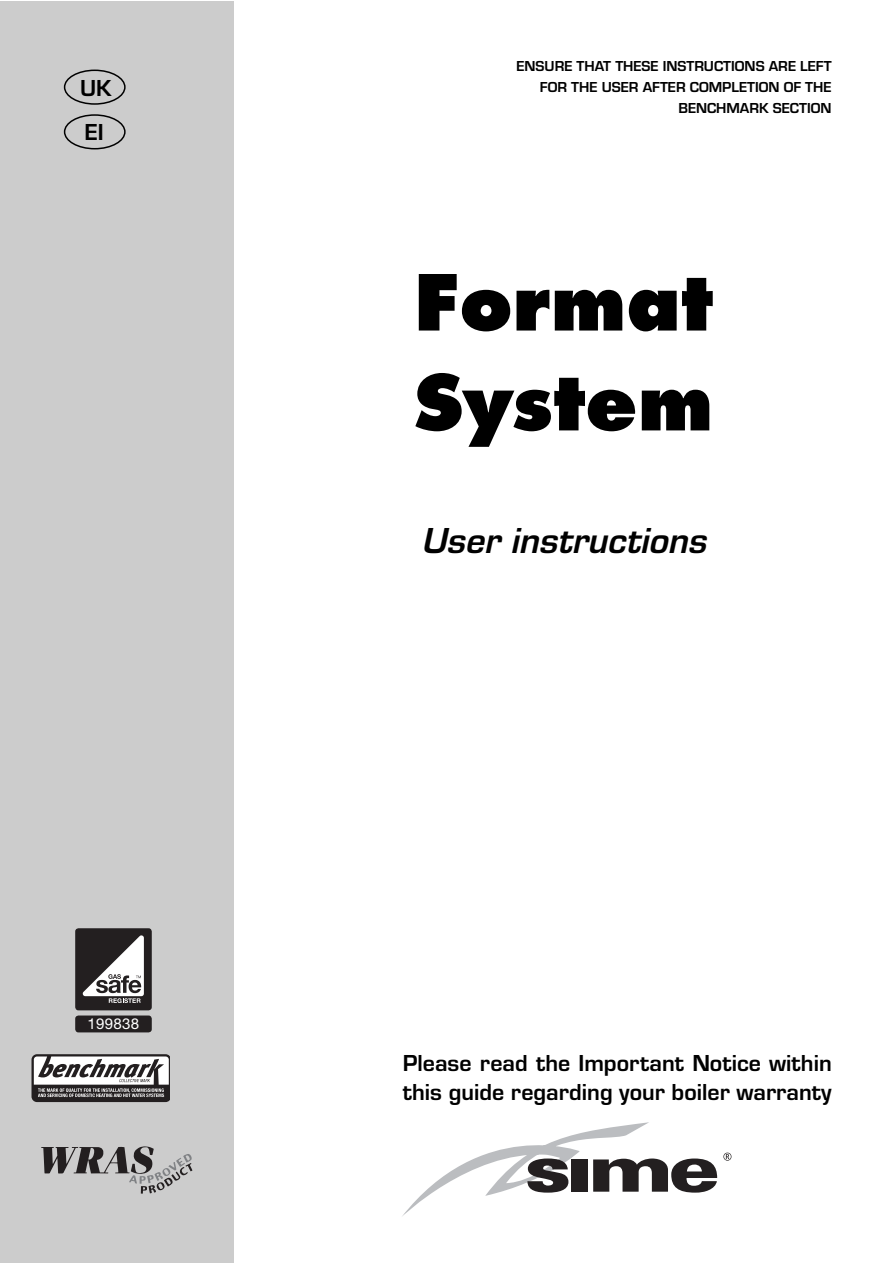
<style>
.page{position:relative;width:893px;height:1263px;background:#fff}
.page>*{position:absolute;margin:0;border:0;box-sizing:border-box;transform-origin:0 0}
.t1{font:800 75px/99.9px "Futura";color:#000}
.t2{font:italic 700 37.5px "Eurostile T";color:#000}
.t3{font:700 24px/44.7px "Eurostile T";color:#000}
.t4{font:700 15px/21px "Eurostile T";color:#000;text-align:right}
.t5{font:15px "Helvetica Neue";letter-spacing:.02em;color:#fff}
</style>
<div class="page">
<div style="left:0;top:2px;width:233px;height:1261px;background:#ccc"></div>
<svg style="left:723px;top:1153px;width:8px;height:8px"></svg>
<svg style="left:402px;top:1122px;width:315px;height:94px"></svg>
<svg style="left:64px;top:70px;width:62px;height:35px"></svg>
<svg style="left:41px;top:1146px;width:151px;height:48px"></svg>
<svg style="left:64px;top:114px;width:62px;height:35px"></svg>
<svg style="left:32px;top:1054px;width:138px;height:48px;background:#898787"></svg>
<div style="left:75px;top:928px;width:77px;height:82px;background:#231f20;border-radius:3px"></div>
<svg style="left:83px;top:935px;width:61px;height:68px"></svg>
<div style="left:75px;top:1016px;width:77px;height:16px;background:#231f20;border-radius:3px"></div>
<h3 class="t3" style="left:80px;top:67px;width:33px">UK<br>EI</h3>
<p class="t5" style="left:87px;top:1019px;width:53px">199838</p>
<p class="t4" style="left:516px;top:57px;width:316px">ENSURE THAT THESE INSTRUCTIONS ARE LEFT<br>FOR THE USER AFTER COMPLETION OF THE<br>BENCHMARK SECTION</p>
<h1 class="t1" style="left:413px;top:258px;width:301px">Format<br>System</h1>
<h2 class="t2" style="left:421px;top:526px;width:294px">User instructions</h2>
<h3 class="t3" style="left:403px;top:1051px;width:430px;line-height:28.8px">Please read the Important Notice within this guide regarding your boiler warranty</h3>
</div>
